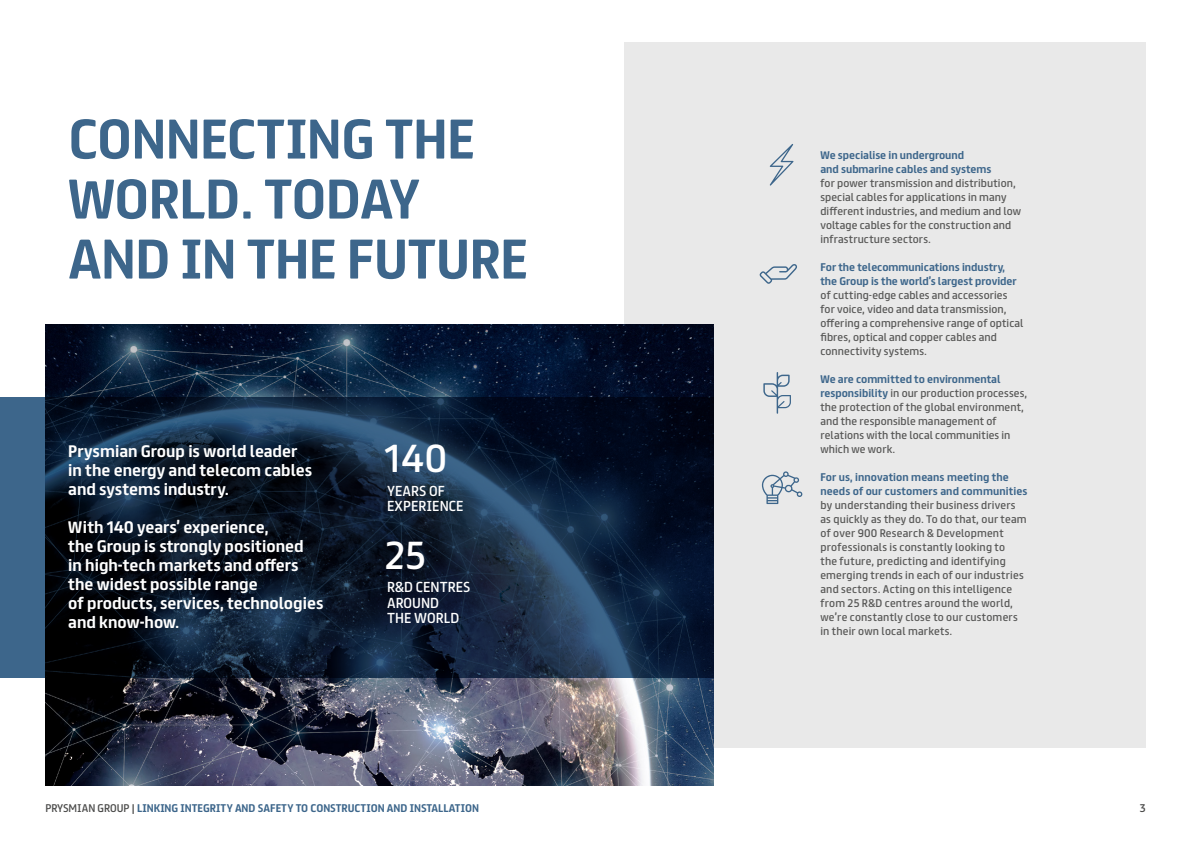
<style>
.page{position:relative;width:1191px;height:842px;background:#fff}
.page>*{position:absolute;margin:0;border:0;box-sizing:border-box;transform-origin:0 0}
.t1{font:700 50px/60px "FS Truman";letter-spacing:-.01em;color:#3d668b}
.t2{font:35px "FS Truman";color:#fff}
.t3{font:700 15px/19px "FS Truman";color:#fff}
.t4{font:13px/15.5px "FS Truman";color:#fff}
.t5{font:10px/14px "FS Truman";letter-spacing:.015em;color:#575756}
.t6{font:700 10px/14px "FS Truman";color:#3d668b}
.t7{font:10px "FS Truman";color:#4a4a49}
.s1{font-weight:700;color:#3d668b}
.s2{font-weight:400;color:#4a4a49}
</style>
<div class="page">
<div style="left:624px;top:43px;width:521px;height:705px;background:#e9e9e9"></div>
<img style="left:45px;top:324px;width:668px;height:461px">
<svg style="left:762px;top:471px;width:40px;height:33px"></svg>
<svg style="left:763px;top:372px;width:28px;height:42px"></svg>
<svg style="left:759px;top:264px;width:38px;height:20px"></svg>
<svg style="left:769px;top:144px;width:24px;height:42px"></svg>
<svg style="left:0;top:397px;width:713px;height:281px;background:#122439"></svg>
<h1 class="t1" style="left:68px;top:105px;width:461px">CONNECTING THE<br>WORLD. TODAY<br>AND IN THE FUTURE</h1>
<h3 class="t3" style="left:68px;top:440px;width:245px">Prysmian Group is world leader in the energy and telecom cables and systems industry.</h3>
<h3 class="t3" style="left:68px;top:516px;width:257px">With 140 years’ experience,<br>the Group is strongly positioned<br>in high-tech markets and offers the widest possible range<br>of products, services, technologies and know-how.</h3>
<h2 class="t2" style="left:385px;top:428px;width:64px">140</h2>
<h3 class="t4" style="left:387px;top:482px;width:78px">YEARS OF<br>EXPERIENCE</h3>
<h2 class="t2" style="left:385px;top:525px;width:42px">25</h2>
<h3 class="t4" style="left:387px;top:578px;width:85px">R&amp;D CENTRES<br>AROUND<br>THE WORLD</h3>
<p class="t6" style="left:820px;top:147px;width:173px">We specialise in underground<br>and submarine cables and systems</p>
<p class="t5" style="left:820px;top:175px;width:202px">for power transmission and distribution, special cables for applications in many different industries, and medium and low voltage cables for the construction and infrastructure sectors.</p>
<p class="t6" style="left:820px;top:259px;width:198px">For the telecommunications industry, the Group is the world’s largest provider</p>
<p class="t5" style="left:820px;top:287px;width:205px">of cutting-edge cables and accessories for voice, video and data transmission, offering a comprehensive range of optical fibres, optical and copper cables and connectivity systems.</p>
<p class="t5" style="left:820px;top:371px;width:208px"><span class="s1">We are committed to environmental responsibility</span> in our production processes, the protection of the global environment, and the responsible management of relations with the local communities in which we work.</p>
<p class="t6" style="left:820px;top:469px;width:209px">For us, innovation means meeting the needs of our customers and communities</p>
<p class="t5" style="left:820px;top:497px;width:208px">by understanding their business drivers as quickly as they do. To do that, our team of over 900 Research &amp; Development professionals is constantly looking to<br>the future, predicting and identifying emerging trends in each of our industries and sectors. Acting on this intelligence from 25 R&amp;D centres around the world, we’re constantly close to our customers in their own local markets.</p>
<p class="t6" style="left:45px;top:800px;width:435px"><span class="s2">PRYSMIAN GROUP |</span> LINKING INTEGRITY AND SAFETY TO CONSTRUCTION AND INSTALLATION</p>
<p class="t7" style="left:1139px;top:799px;width:7px">3</p>
</div>
